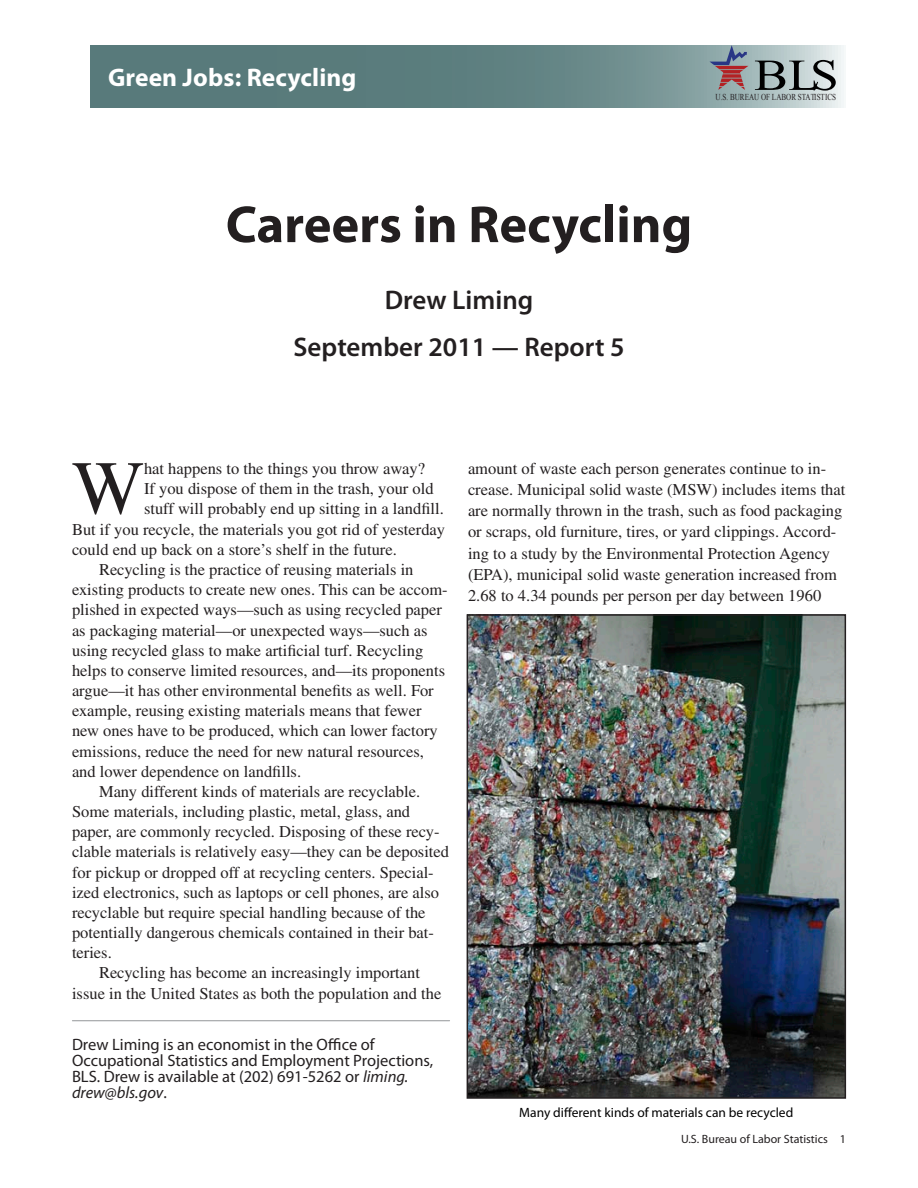
<style>
.page{position:relative;width:918px;height:1188px;background:#fff}
.page>*{position:absolute;margin:0;border:0;box-sizing:border-box;transform-origin:0 0}
.Body_Copy_--_No_Inde{font:76.35px "Times";color:#231f20}
.Heading_1{font:700 52.5px "Myriad Pro";color:#231f20}
.t1{font:44.25px "Times New Roman";color:#000;scale:1.15 1}
.Author__ID{font:600 27px "Myriad Pro";color:#231f20}
.Header__swoosh{font:700 25.5px "Myriad Pro";letter-spacing:.005em;color:#fff}
.Body_Copy{font:16.5px/20.1px "Times";color:#231f20}
.Body_Copy_--_No_Inde-2{font:16.5px "Times";color:#231f20}
.Author__by-line{font:16.5px/16.2px "Myriad Pro";color:#231f20}
.t2{font:13.5px "Myriad Pro";color:#000}
.t3{font:12px "Myriad Pro";color:#231f20}
.t4{font:9px "Times New Roman";color:#241f21;scale:.79 1}
.s1{font-style:italic}
</style>
<div class="page">
<svg style="left:90px;top:45px;width:754px;height:63px;background:#6f8d8e"></svg>
<hr style="left:72px;top:1020px;width:378px;height:1px;background:#939598">
<svg style="left:710px;top:45px;width:38px;height:45px;background:#8f858e"></svg>
<img style="left:470px;top:617px;width:373px;height:479px">
<div style="left:467px;top:614px;width:379px;height:485px;border:2px solid #231f20"></div>
<p class="Header__swoosh" style="left:108px;top:63px;width:250px">Green Jobs: Recycling</p>
<h3 class="t1" style="left:810px;top:45px;width:26px">S</h3>
<h3 class="t1" style="left:754px;top:45px;width:58px">BL</h3>
<p class="t4" style="left:716px;top:91px;width:154px">U.S. BUREAU OF LABOR STATISTICS</p>
<p class="Heading_1" style="left:226px;top:195px;width:468px">Careers in Recycling</p>
<p class="Author__ID" style="left:385px;top:285px;width:150px">Drew Liming</p>
<p class="Author__ID" style="left:293px;top:332px;width:333px">September 2011 — Report 5</p>
<p class="Body_Copy_--_No_Inde" style="left:72px;top:445px;width:74px">W</p>
<p class="Body_Copy_--_No_Inde-2" style="left:144px;top:459px;width:283px">hat happens to the things you throw away?</p>
<p class="Body_Copy_--_No_Inde-2" style="left:144px;top:480px;width:291px">If you dispose of them in the trash, your old</p>
<p class="Body_Copy_--_No_Inde-2" style="left:144px;top:500px;width:301px">stuff will probably end up sitting in a landfill.</p>
<p class="Body_Copy_--_No_Inde-2" style="left:72px;top:520px;width:375px">But if you recycle, the materials you got rid of yesterday</p>
<p class="Body_Copy_--_No_Inde-2" style="left:72px;top:540px;width:326px">could end up back on a store’s shelf in the future.</p>
<p class="Body_Copy" style="left:72px;top:559px;width:377px;text-indent:27px">Recycling is the practice of reusing materials in existing products to create new ones. This can be accom&shy;plished in expected ways—such as using recycled paper as packaging material—or unexpected ways—such as using recycled glass to make artificial turf. Recycling helps to conserve limited resources, and—its proponents argue—it has other environmental benefits as well. For example, reusing existing materials means that fewer new ones have to be produced, which can lower factory emissions, reduce the need for new natural resources, and lower dependence on landfills.</p>
<p class="Body_Copy" style="left:72px;top:781px;width:379px;text-indent:27px">Many different kinds of materials are recyclable.<br>Some materials, including plastic, metal, glass, and paper, are commonly recycled. Disposing of these recy&shy;clable materials is relatively easy—they can be deposited for pickup or dropped off at recycling centers. Special&shy;ized electronics, such as laptops or cell phones, are also recyclable but require special handling because of the potentially dangerous chemicals contained in their bat&shy;teries.</p>
<p class="Body_Copy" style="left:72px;top:963px;width:371px;text-align:center">Recycling has become an increasingly important<br>issue in the United States as both the population and the</p>
<p class="Author__by-line" style="left:72px;top:1036px;width:363px">Drew Liming is an economist in the Office of Occupational Statistics and Employment Projections, BLS. Drew is available at (202) 691-5262 or <span class="s1">liming. drew@bls.gov</span>.</p>
<p class="Body_Copy" style="left:468px;top:458px;width:379px;line-height:21.1px">amount of waste each person generates continue to in&shy;crease. Municipal solid waste (MSW) includes items that are normally thrown in the trash, such as food packaging or scraps, old furniture, tires, or yard clippings. Accord&shy;ing to a study by the Environmental Protection Agency (EPA), municipal solid waste generation increased from 2.68 to 4.34 pounds per person per day between 1960</p>
<p class="t2" style="left:519px;top:1105px;width:276px">Many different kinds of materials can be recycled</p>
<p class="t3" style="left:681px;top:1132px;width:166px">U.S. Bureau of Labor Statistics 1</p>
</div>
